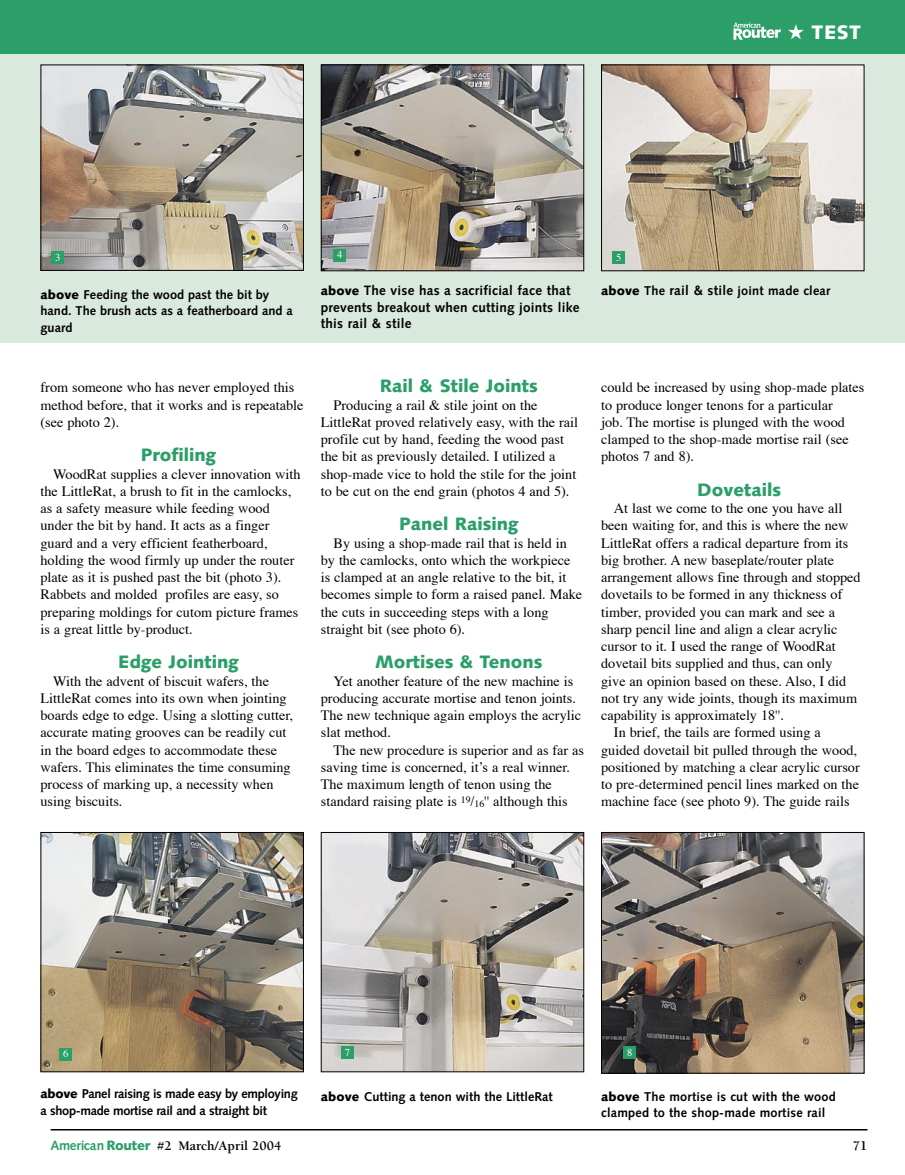
<style>
.page{position:relative;width:905px;height:1175px;background:#fff}
.page>*{position:absolute;margin:0;border:0;box-sizing:border-box;transform-origin:0 0}
.t1{font:900 19.5px "Syntax";color:#fff}
.copy_indent{font:900 18px "Syntax";color:#2c9f69}
.copy_indent-2{font:14.25px/17.2px "Times";color:#000}
.Captions{font:700 13.5px/16.5px "Syntax";letter-spacing:.015em;color:#000}
.t2{font:700 13.5px "Berkeley";color:#000}
.Captions-2{font:700 12.75px/16.5px "Syntax";color:#000}
.Captions-3{font:700 12.75px/16.5px "Syntax";letter-spacing:-.025em;color:#000}
.t3{font:10.5px "Times";color:#fff}
.s1{font-weight:900}
.s2{font-weight:900;font-size:12.75px}
.s3{font-size:13.5px}
.s4{font-size:9.75px}
.s5{font-family:"Syntax";color:#2c9f69}
.s6{font-family:"Syntax";font-weight:900;color:#2c9f69}
</style>
<div class="page">
<hr style="left:51px;top:1129px;width:816px;height:1px;background:#000">
<div style="left:0;top:41px;width:904px;height:301px;background:#dae9de"></div>
<div style="left:0;top:0;width:904px;height:54px;background:#2c9f69"></div>
<svg style="left:733px;top:23px;width:47px;height:17px"></svg>
<img style="left:42px;top:66px;width:260px;height:203px">
<div style="left:40px;top:64px;width:264px;height:207px;border:1px solid #000"></div>
<img style="left:323px;top:66px;width:259px;height:203px">
<div style="left:321px;top:64px;width:263px;height:207px;border:1px solid #000"></div>
<img style="left:603px;top:66px;width:259px;height:203px">
<div style="left:601px;top:64px;width:263px;height:207px;border:1px solid #000"></div>
<img style="left:42px;top:834px;width:260px;height:236px">
<div style="left:40px;top:832px;width:264px;height:240px;border:1px solid #000"></div>
<img style="left:323px;top:834px;width:259px;height:236px">
<div style="left:321px;top:832px;width:263px;height:240px;border:1px solid #000"></div>
<img style="left:603px;top:834px;width:259px;height:237px">
<div style="left:601px;top:832px;width:263px;height:241px;border:1px solid #000"></div>
<div style="left:51px;top:251px;width:13px;height:13px;background:#2c9f69"></div>
<div style="left:333px;top:249px;width:13px;height:12px;background:#2c9f69"></div>
<div style="left:612px;top:251px;width:13px;height:13px;background:#2c9f69"></div>
<div style="left:59px;top:1047px;width:13px;height:13px;background:#2c9f69"></div>
<div style="left:341px;top:1046px;width:13px;height:13px;background:#2c9f69"></div>
<div style="left:623px;top:1046px;width:13px;height:13px;background:#2c9f69"></div>
<p class="t3" style="left:55px;top:251px;width:7px">3</p>
<p class="t3" style="left:337px;top:248px;width:7px">4</p>
<p class="t3" style="left:616px;top:251px;width:7px">5</p>
<p class="t1" style="left:787px;top:20px;width:75px">★ TEST</p>
<p class="Captions-2" style="left:40px;top:286px;width:254px"><span class="s1">above</span> Feeding the wood past the bit by hand. The brush acts as a featherboard and a guard</p>
<p class="Captions" style="left:321px;top:282px;width:260px"><span class="s2">above</span> The vise has a sacrificial face that prevents breakout when cutting joints like this rail &amp; stile</p>
<p class="Captions-2" style="left:601px;top:283px;width:231px"><span class="s1">above</span> The <span class="s3">rail &amp; stile</span> joint made clear</p>
<p class="copy_indent-2" style="left:40px;top:380px;width:264px">from someone who has never employed this method before, that it works and is repeatable (see photo 2).</p>
<p class="copy_indent" style="left:141px;top:444px;width:77px">Profiling</p>
<p class="copy_indent-2" style="left:40px;top:466px;width:261px;text-indent:13px">WoodRat supplies a clever innovation with the LittleRat, a brush to fit in the camlocks, as a safety measure while feeding wood under the bit by hand. It acts as a finger guard and a very efficient featherboard, holding the wood firmly up under the router plate as it is pushed past the bit (photo 3).<br>Rabbets and molded profiles are easy, so preparing moldings for cutom picture frames is a great little by-product.</p>
<p class="copy_indent" style="left:118px;top:651px;width:122px">Edge Jointing</p>
<p class="copy_indent-2" style="left:40px;top:673px;width:254px;text-indent:13px">With the advent of biscuit wafers, the LittleRat comes into its own when jointing boards edge to edge. Using a slotting cutter, accurate mating grooves can be readily cut in the board edges to accommodate these wafers. This eliminates the time consuming process of marking up, a necessity when using biscuits.</p>
<p class="copy_indent" style="left:380px;top:375px;width:159px">Rail &amp; Stile Joints</p>
<p class="copy_indent-2" style="left:321px;top:397px;width:259px;text-indent:13px">Producing a rail &amp; stile joint on the LittleRat proved relatively easy, with the rail profile cut by hand, feeding the wood past the bit as previously detailed. I utilized a shop-made vice to hold the stile for the joint to be cut on the end grain (photos 4 and 5).</p>
<p class="copy_indent" style="left:399px;top:513px;width:121px">Panel Raising</p>
<p class="copy_indent-2" style="left:321px;top:535px;width:263px;text-indent:13px">By using a shop-made rail that is held in by the camlocks, onto which the workpiece is clamped at an angle relative to the bit, it becomes simple to form a raised panel. Make the cuts in succeeding steps with a long straight bit (see photo 6).</p>
<p class="copy_indent" style="left:375px;top:651px;width:169px">Mortises &amp; Tenons</p>
<p class="copy_indent-2" style="left:321px;top:673px;width:262px;text-indent:13px">Yet another feature of the new machine is producing accurate mortise and tenon joints.<br>The new technique again employs the acrylic slat method.</p>
<p class="copy_indent-2" style="left:321px;top:742px;width:265px;text-indent:13px">The new procedure is superior and as far as saving time is concerned, itʼs a real winner.<br>The maximum length of tenon using the standard raising plate is <sup>19</sup>/<span class="s4">16</span>'' although this</p>
<p class="copy_indent-2" style="left:601px;top:380px;width:265px">could be increased by using shop-made plates to produce longer tenons for a particular<br>job. The mortise is plunged with the wood clamped to the shop-made mortise rail (see photos 7 and 8).</p>
<p class="copy_indent" style="left:697px;top:479px;width:85px">Dovetails</p>
<p class="copy_indent-2" style="left:601px;top:500px;width:261px;text-indent:13px">At last we come to the one you have all been waiting for, and this is where the new LittleRat offers a radical departure from its big brother. A new baseplate/router plate arrangement allows fine through and stopped dovetails to be formed in any thickness of timber, provided you can mark and see a sharp pencil line and align a clear acrylic cursor to it. I used the range of WoodRat dovetail bits supplied and thus, can only give an opinion based on these. Also, I did not try any wide joints, though its maximum capability is approximately 18''.</p>
<p class="copy_indent-2" style="left:601px;top:725px;width:260px;text-indent:13px">In brief, the tails are formed using a guided dovetail bit pulled through the wood, positioned by matching a clear acrylic cursor to pre-determined pencil lines marked on the machine face (see photo 9). The guide rails</p>
<p class="t3" style="left:63px;top:1047px;width:7px">6</p>
<p class="t3" style="left:345px;top:1045px;width:7px">7</p>
<p class="t3" style="left:627px;top:1045px;width:7px">8</p>
<p class="Captions-3" style="left:40px;top:1085px;width:259px"><span class="s1">above</span> Panel raising is made easy by employing a shop-made mortise rail and a straight bit</p>
<p class="Captions-2" style="left:601px;top:1088px;width:236px"><span class="s1">above</span> The mortise is cut with the wood clamped to the shop-made mortise rail</p>
<p class="Captions-2" style="left:321px;top:1088px;width:233px"><span class="s1">above</span> Cutting a tenon with the LittleRat</p>
<p class="t2" style="left:51px;top:1138px;width:232px"><span class="s5">American</span> <span class="s6">Router</span> #2 March/April 2004</p>
<p class="t2" style="left:852px;top:1138px;width:16px">71</p>
</div>
